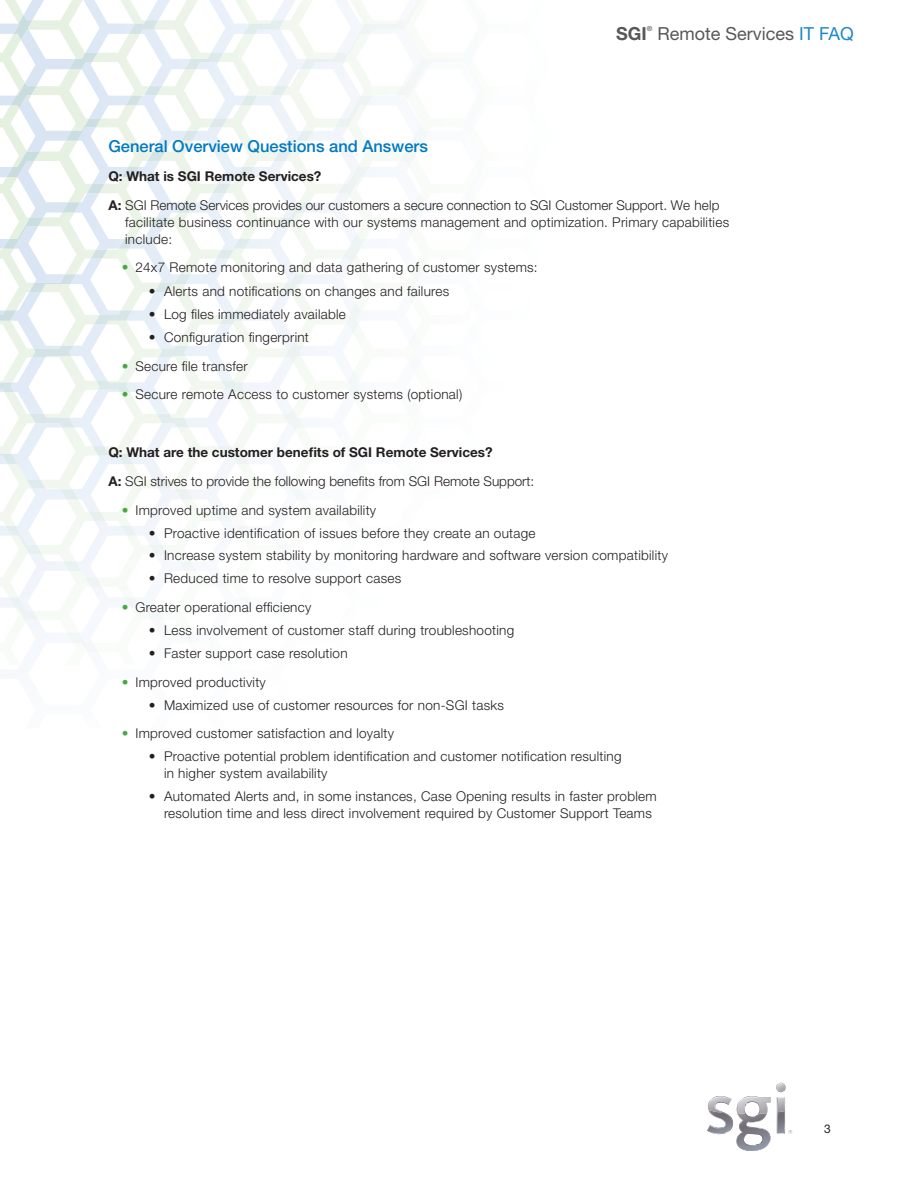
<style>
.page{position:relative;width:918px;height:1188px;background:#fff}
.page>*{position:absolute;margin:0;border:0;box-sizing:border-box;transform-origin:0 0}
.t1{font:18px "Helvetica Neue LT Std";color:#57585a}
.t2{font:700 18px "Helvetica Neue LT Std";color:#57585a}
.t3{font:500 16.5px "Helvetica Neue LT Std";color:#0079c2}
.t4{font:300 13.5px/16.8px "Helvetica Neue LT Std";letter-spacing:.02em;color:#231f20}
.t5{font:300 13.5px/28.8px "Helvetica Neue LT Std";color:#231f20}
.t6{font:12px "Helvetica Neue LT Std";color:#231f20}
.t7{font:500 7.05px "Helvetica Neue LT Std";color:#57585a}
.s1{color:#1e89ca}
.s2{font-weight:700}
.s3{color:#44aa42}
</style>
<div class="page">
<svg style="left:707px;top:1083px;width:85px;height:68px"></svg>
<svg style="left:0;top:0;width:428px;height:586px"></svg>
<img style="left:173px;top:0;width:265px;height:69px">
<img style="left:0;top:579px;width:164px;height:73px">
<h1 class="t2" style="left:616px;top:22px;width:32px">SGI</h1>
<p class="t7" style="left:647px;top:25px;width:7px">®</p>
<h1 class="t1" style="left:657px;top:23px;width:198px">Remote Services <span class="s1">IT FAQ</span></h1>
<p class="t3" style="left:108px;top:136px;width:321px">General Overview Questions and Answers</p>
<p class="t5" style="left:108px;top:162px;width:613px"><span class="s2">Q: What is SGI Remote Services?<br>A:</span> SGI Remote Services provides our customers a secure connection to SGI Customer Support. We help</p>
<p class="t4" style="left:125px;top:213px;width:606px">facilitate business continuance with our systems management and optimization. Primary capabilities include:</p>
<p class="t4" style="left:122px;top:259px;width:417px"><span class="s3">•</span> 24x7 Remote monitoring and data gathering of customer systems:</p>
<p class="t4" style="left:149px;top:283px;width:302px">• Alerts and notifications on changes and failures</p>
<p class="t4" style="left:149px;top:305px;width:198px">• Log files immediately available</p>
<p class="t4" style="left:149px;top:328px;width:162px">• Configuration fingerprint</p>
<p class="t4" style="left:122px;top:357px;width:127px"><span class="s3">•</span> Secure file transfer</p>
<p class="t4" style="left:122px;top:386px;width:342px"><span class="s3">•</span> Secure remote Access to customer systems (optional)</p>
<p class="t5" style="left:108px;top:438px;width:427px"><span class="s2">Q: What are the customer benefits of SGI Remote Services?<br>A:</span> SGI strives to provide the following benefits from SGI Remote Support:</p>
<p class="t4" style="left:122px;top:501px;width:256px"><span class="s3">•</span> Improved uptime and system availability</p>
<p class="t4" style="left:149px;top:524px;width:388px">• Proactive identification of issues before they create an outage</p>
<p class="t4" style="left:149px;top:547px;width:521px">• Increase system stability by monitoring hardware and software version compatibility</p>
<p class="t4" style="left:149px;top:570px;width:254px">• Reduced time to resolve support cases</p>
<p class="t4" style="left:122px;top:599px;width:191px"><span class="s3">•</span> Greater operational efficiency</p>
<p class="t4" style="left:149px;top:621px;width:367px">• Less involvement of customer staff during troubleshooting</p>
<p class="t4" style="left:149px;top:644px;width:200px">• Faster support case resolution</p>
<p class="t4" style="left:122px;top:673px;width:145px"><span class="s3">•</span> Improved productivity</p>
<p class="t4" style="left:149px;top:696px;width:357px">• Maximized use of customer resources for non-SGI tasks</p>
<p class="t4" style="left:122px;top:725px;width:274px"><span class="s3">•</span> Improved customer satisfaction and loyalty</p>
<p class="t4" style="left:164px;top:748px;width:459px;text-indent:-15px">• Proactive potential problem identification and customer notification resulting in higher system availability</p>
<p class="t4" style="left:164px;top:787px;width:494px;text-indent:-15px">• Automated Alerts and, in some instances, Case Opening results in faster problem resolution time and less direct involvement required by Customer Support Teams</p>
<p class="t6" style="left:824px;top:1122px;width:8px">3</p>
</div>
